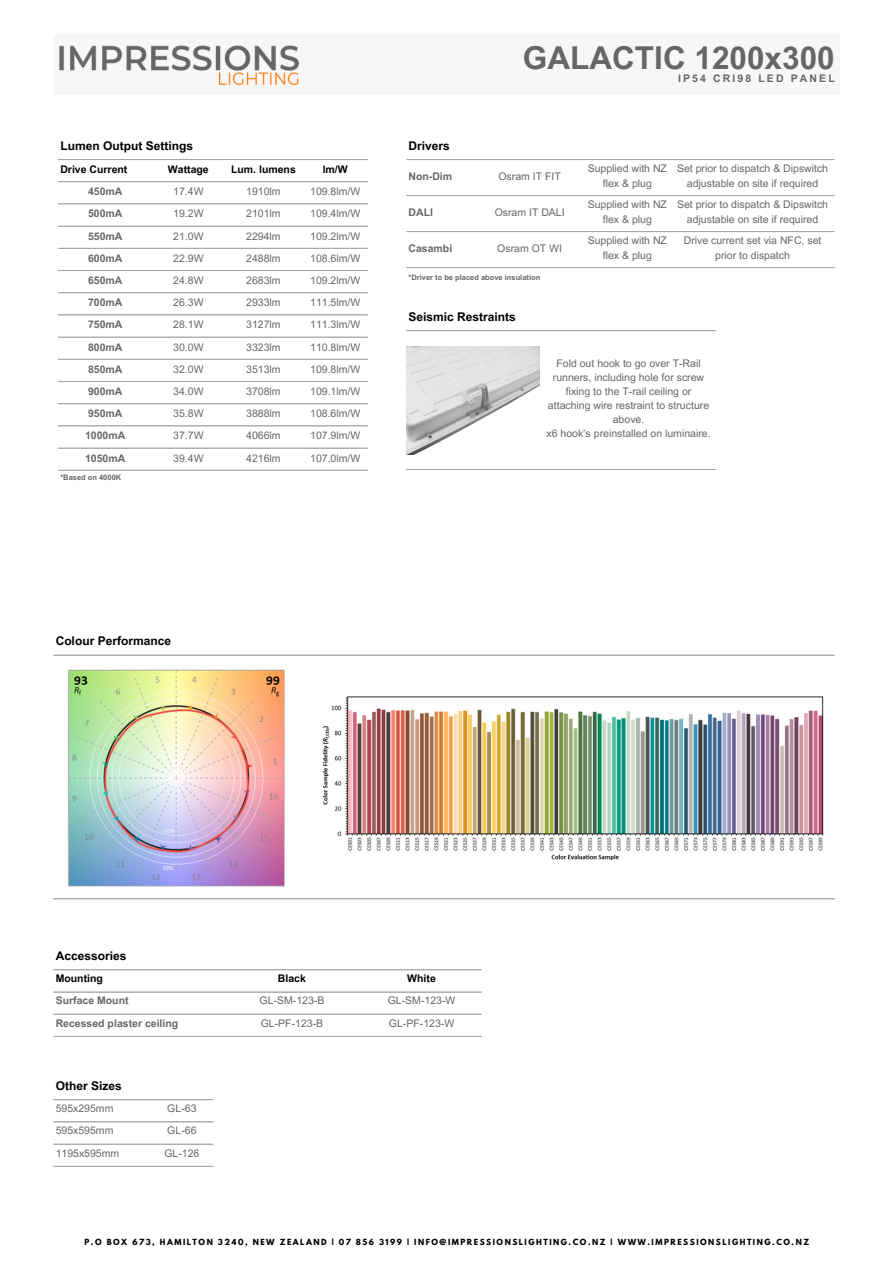
<style>
.page{position:relative;width:894px;height:1264px;background:#fff}
.page>*{position:absolute;margin:0;border:0;box-sizing:border-box;transform-origin:0 0}
.t1{font:700 31.5px "Arial MT Pro";color:#666}
.t2{font:700 12px "Arial MT Pro";color:#000}
.t3{font:10.5px/14.4px "Arial MT Pro";color:#666;text-align:center}
.t4{font:700 10.5px "Arial MT Pro";color:#666}
.t5{font:700 10.5px "Arial MT Pro";color:#000}
.t6{font:700 10.5px "Arial MT Pro";letter-spacing:.2em;color:#666}
.t7{font:700 7.5px "League Spartan";letter-spacing:.2em;color:#000}
.t8{font:700 7.5px "Arial MT Pro";color:#666}
</style>
<div class="page">
<hr style="left:58px;top:159px;width:310px;height:1px;background:#a8a8a8">
<hr style="left:58px;top:181px;width:310px;height:1px;background:#a8a8a8">
<hr style="left:58px;top:203px;width:310px;height:1px;background:#a8a8a8">
<hr style="left:58px;top:225px;width:310px;height:2px;background:#a8a8a8">
<hr style="left:58px;top:248px;width:310px;height:1px;background:#a8a8a8">
<hr style="left:58px;top:270px;width:310px;height:1px;background:#a8a8a8">
<hr style="left:58px;top:292px;width:310px;height:1px;background:#a8a8a8">
<hr style="left:58px;top:314px;width:310px;height:1px;background:#a8a8a8">
<hr style="left:58px;top:336px;width:310px;height:2px;background:#a8a8a8">
<hr style="left:58px;top:359px;width:310px;height:1px;background:#a8a8a8">
<hr style="left:58px;top:381px;width:310px;height:1px;background:#a8a8a8">
<hr style="left:58px;top:403px;width:310px;height:1px;background:#a8a8a8">
<hr style="left:58px;top:425px;width:310px;height:1px;background:#a8a8a8">
<hr style="left:58px;top:447px;width:310px;height:1px;background:#a8a8a8">
<hr style="left:58px;top:470px;width:310px;height:1px;background:#a8a8a8">
<hr style="left:406px;top:159px;width:428px;height:1px;background:#a8a8a8">
<hr style="left:406px;top:195px;width:428px;height:1px;background:#a8a8a8">
<hr style="left:406px;top:231px;width:428px;height:1px;background:#a8a8a8">
<hr style="left:406px;top:267px;width:428px;height:1px;background:#a8a8a8">
<hr style="left:53px;top:969px;width:429px;height:1px;background:#a8a8a8">
<hr style="left:53px;top:991px;width:429px;height:1px;background:#a8a8a8">
<hr style="left:53px;top:1013px;width:429px;height:1px;background:#a8a8a8">
<hr style="left:53px;top:1035px;width:429px;height:1px;background:#a8a8a8">
<hr style="left:406px;top:330px;width:309px;height:1px;background:#a8a8a8">
<hr style="left:406px;top:469px;width:309px;height:1px;background:#a8a8a8">
<hr style="left:53px;top:654px;width:781px;height:1px;background:#a8a8a8">
<hr style="left:53px;top:898px;width:781px;height:1px;background:#a8a8a8">
<img style="left:53px;top:654px;width:243px;height:246px">
<img style="left:322px;top:696px;width:502px;height:163px">
<img style="left:406px;top:346px;width:133px;height:108px">
<div style="left:53px;top:34px;width:786px;height:61px;background:#f7f7f7"></div>
<img style="left:59px;top:45px;width:240px;height:40px">
<hr style="left:53px;top:1099px;width:160px;height:1px;background:#a8a8a8">
<hr style="left:53px;top:1121px;width:160px;height:1px;background:#a8a8a8">
<hr style="left:53px;top:1143px;width:160px;height:1px;background:#a8a8a8">
<hr style="left:53px;top:1165px;width:160px;height:1px;background:#a8a8a8">
<p class="t2" style="left:60px;top:141px;width:134px">Lumen Output Settings</p>
<h1 class="t5" style="left:60px;top:165px;width:69px">Drive Current</h1>
<h2 class="t5" style="left:168px;top:165px;width:42px">Wattage</h2>
<p class="t5" style="left:231px;top:165px;width:66px">Lum. lumens</p>
<p class="t5" style="left:322px;top:165px;width:27px">lm/W</p>
<p class="t4" style="left:88px;top:187px;width:36px">450mA</p>
<p class="t3" style="left:173px;top:186px;width:32px">17.4W</p>
<p class="t3" style="left:246px;top:186px;width:36px">1910lm</p>
<p class="t3" style="left:310px;top:186px;width:52px">109.8lm/W</p>
<p class="t4" style="left:88px;top:210px;width:36px">500mA</p>
<p class="t3" style="left:173px;top:208px;width:32px">19.2W</p>
<p class="t3" style="left:246px;top:208px;width:36px">2101lm</p>
<p class="t3" style="left:310px;top:208px;width:52px">109.4lm/W</p>
<p class="t4" style="left:88px;top:232px;width:36px">550mA</p>
<p class="t3" style="left:173px;top:230px;width:32px">21.0W</p>
<p class="t3" style="left:246px;top:230px;width:36px">2294lm</p>
<p class="t3" style="left:310px;top:230px;width:52px">109.2lm/W</p>
<p class="t4" style="left:88px;top:254px;width:36px">600mA</p>
<p class="t3" style="left:173px;top:252px;width:32px">22.9W</p>
<p class="t3" style="left:246px;top:252px;width:36px">2488lm</p>
<p class="t3" style="left:310px;top:252px;width:52px">108.6lm/W</p>
<p class="t4" style="left:88px;top:276px;width:36px">650mA</p>
<p class="t3" style="left:173px;top:274px;width:32px">24.8W</p>
<p class="t3" style="left:246px;top:274px;width:36px">2683lm</p>
<p class="t3" style="left:310px;top:274px;width:52px">109.2lm/W</p>
<p class="t4" style="left:88px;top:298px;width:36px">700mA</p>
<p class="t3" style="left:173px;top:296px;width:32px">26.3W</p>
<p class="t3" style="left:246px;top:296px;width:36px">2933lm</p>
<p class="t3" style="left:310px;top:296px;width:52px">111.5lm/W</p>
<p class="t4" style="left:88px;top:321px;width:36px">750mA</p>
<p class="t3" style="left:173px;top:319px;width:32px">28.1W</p>
<p class="t3" style="left:246px;top:319px;width:36px">3127lm</p>
<p class="t3" style="left:310px;top:319px;width:52px">111.3lm/W</p>
<p class="t4" style="left:88px;top:343px;width:36px">800mA</p>
<p class="t3" style="left:173px;top:341px;width:32px">30.0W</p>
<p class="t3" style="left:246px;top:341px;width:36px">3323lm</p>
<p class="t3" style="left:310px;top:341px;width:52px">110.8lm/W</p>
<p class="t4" style="left:88px;top:365px;width:36px">850mA</p>
<p class="t3" style="left:173px;top:363px;width:32px">32.0W</p>
<p class="t3" style="left:246px;top:363px;width:36px">3513lm</p>
<p class="t3" style="left:310px;top:363px;width:52px">109.8lm/W</p>
<p class="t4" style="left:88px;top:387px;width:36px">900mA</p>
<p class="t3" style="left:173px;top:385px;width:32px">34.0W</p>
<p class="t3" style="left:246px;top:385px;width:36px">3708lm</p>
<p class="t3" style="left:310px;top:385px;width:52px">109.1lm/W</p>
<p class="t4" style="left:88px;top:409px;width:36px">950mA</p>
<p class="t3" style="left:173px;top:407px;width:32px">35.8W</p>
<p class="t3" style="left:246px;top:407px;width:36px">3888lm</p>
<p class="t3" style="left:310px;top:407px;width:52px">108.6lm/W</p>
<p class="t4" style="left:85px;top:432px;width:42px">1000mA</p>
<p class="t3" style="left:173px;top:430px;width:32px">37.7W</p>
<p class="t3" style="left:246px;top:430px;width:36px">4066lm</p>
<p class="t3" style="left:310px;top:430px;width:52px">107.9lm/W</p>
<p class="t4" style="left:85px;top:454px;width:42px">1050mA</p>
<p class="t3" style="left:173px;top:452px;width:32px">39.4W</p>
<p class="t3" style="left:246px;top:452px;width:36px">4216lm</p>
<p class="t3" style="left:310px;top:452px;width:52px">107.0lm/W</p>
<p class="t8" style="left:60px;top:474px;width:62px">*Based on 4000K</p>
<p class="t1" style="left:522px;top:46px;width:313px">GALACTIC 1200x300</p>
<p class="t6" style="left:677px;top:75px;width:158px">IP54 CRI98 LED PANEL</p>
<p class="t2" style="left:408px;top:141px;width:43px">Drivers</p>
<p class="t4" style="left:408px;top:172px;width:45px">Non-Dim</p>
<p class="t3" style="left:498px;top:170px;width:64px">Osram IT FIT</p>
<p class="t3" style="left:587px;top:163px;width:81px">Supplied with NZ flex &amp; plug</p>
<p class="t3" style="left:677px;top:163px;width:152px">Set prior to dispatch &amp; Dipswitch adjustable on site if required</p>
<p class="t4" style="left:408px;top:208px;width:26px">DALI</p>
<p class="t3" style="left:494px;top:206px;width:71px">Osram IT DALI</p>
<p class="t3" style="left:587px;top:199px;width:81px">Supplied with NZ flex &amp; plug</p>
<p class="t3" style="left:677px;top:199px;width:152px">Set prior to dispatch &amp; Dipswitch adjustable on site if required</p>
<p class="t4" style="left:408px;top:244px;width:45px">Casambi</p>
<p class="t3" style="left:497px;top:242px;width:66px">Osram OT WI</p>
<p class="t3" style="left:587px;top:235px;width:81px">Supplied with NZ flex &amp; plug</p>
<p class="t3" style="left:683px;top:235px;width:139px">Drive current set via NFC, set prior to dispatch</p>
<p class="t8" style="left:408px;top:275px;width:133px">*Driver to be placed above insulation</p>
<p class="t2" style="left:408px;top:312px;width:109px">Seismic Restraints</p>
<p class="t3" style="left:548px;top:357px;width:163px;line-height:14px">Fold out hook to go over T-Rail runners, including hole for screw fixing to the T-rail ceiling or attaching wire restraint to structure above.</p>
<p class="t3" style="left:546px;top:427px;width:165px">x6 hook’s preinstalled on luminaire.</p>
<p class="t2" style="left:56px;top:636px;width:117px">Colour Performance</p>
<p class="t2" style="left:56px;top:951px;width:72px">Accessories</p>
<p class="t5" style="left:56px;top:974px;width:49px">Mounting</p>
<p class="t5" style="left:278px;top:974px;width:30px">Black</p>
<p class="t5" style="left:407px;top:974px;width:30px">White</p>
<p class="t4" style="left:56px;top:996px;width:74px">Surface Mount</p>
<p class="t3" style="left:259px;top:994px;width:66px">GL-SM-123-B</p>
<p class="t3" style="left:387px;top:994px;width:69px">GL-SM-123-W</p>
<p class="t4" style="left:56px;top:1019px;width:124px">Recessed plaster ceiling</p>
<p class="t3" style="left:261px;top:1017px;width:64px">GL-PF-123-B</p>
<p class="t3" style="left:389px;top:1017px;width:67px">GL-PF-123-W</p>
<p class="t2" style="left:56px;top:1081px;width:67px">Other Sizes</p>
<p class="t3" style="left:56px;top:1102px;width:59px">595x295mm</p>
<p class="t3" style="left:167px;top:1102px;width:31px">GL-63</p>
<p class="t3" style="left:56px;top:1124px;width:59px">595x595mm</p>
<p class="t3" style="left:167px;top:1124px;width:31px">GL-66</p>
<p class="t3" style="left:56px;top:1146px;width:65px">1195x595mm</p>
<p class="t3" style="left:164px;top:1146px;width:37px">GL-126</p>
<p class="t7" style="left:84px;top:1238px;width:726px">P.O BOX 673, HAMILTON 3240, NEW ZEALAND | 07 856 3199 | INFO@IMPRESSIONSLIGHTING.CO.NZ | WWW.IMPRESSIONSLIGHTING.CO.NZ</p>
</div>
